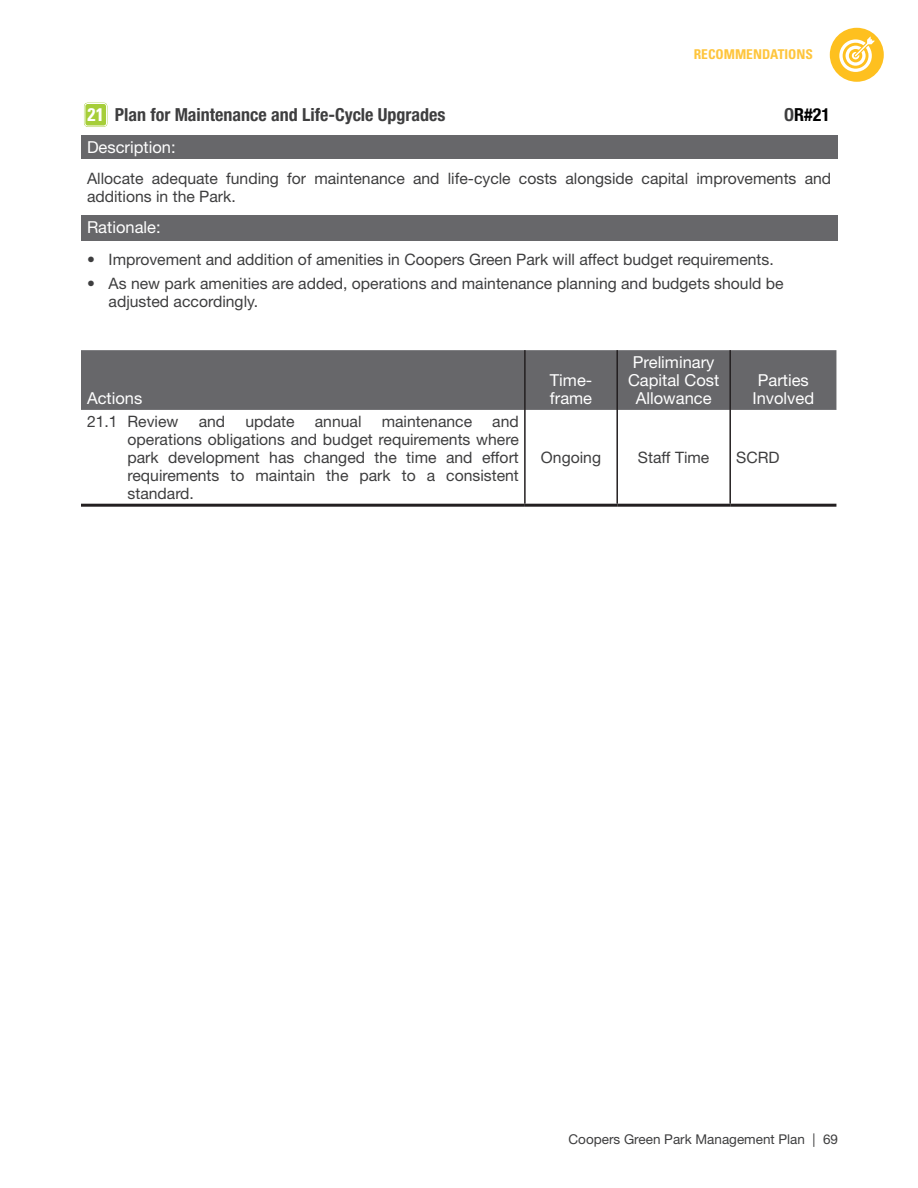
<style>
.page{position:relative;width:918px;height:1188px;background:#fff}
.page>*{position:absolute;margin:0;border:0;box-sizing:border-box;transform-origin:0 0}
.Action_Number{font:700 condensed 18.3px "Univers LT Std";color:#fff}
.t1{font:700 condensed 18px "Helvetica Neue LT Std";color:#3e3e3f}
.t2{font:700 condensed 18px "Helvetica Neue LT Std";color:#000}
.Table_Heading{font:16.5px/18px "Helvetica Neue LT Std";color:#fff;text-align:center}
.Body_Table{font:15.75px/18px "Helvetica Neue LT Std";color:#3e3e3f}
.Table{font:15.75px "Helvetica Neue LT Std";color:#3e3e3f}
.t3{font:13.5px "Helvetica Neue LT Std";color:#3e3e3f}
.t4{font:700 condensed 13.5px "Univers LT Std";color:#fec53c}
.s1{color:#3e3e3f}
</style>
<div class="page">
<div style="left:830px;top:28px;width:54px;height:54px;background:#fec01f;border-radius:50%"></div>
<svg style="left:839px;top:36px;width:36px;height:36px"></svg>
<div style="left:81px;top:135px;width:756px;height:24px;background:#67676a"></div>
<div style="left:81px;top:215px;width:756px;height:26px;background:#67676a"></div>
<div style="left:81px;top:350px;width:755px;height:60px;background:#67676a"></div>
<svg style="left:81px;top:503px;width:755px;height:1px"></svg>
<hr style="left:524px;top:350px;width:2px;height:60px;background:#231f20">
<hr style="left:616px;top:350px;width:2px;height:60px;background:#231f20">
<hr style="left:524px;top:410px;width:2px;height:94px;background:#231f20">
<hr style="left:616px;top:410px;width:2px;height:94px;background:#231f20">
<hr style="left:81px;top:504px;width:444px;height:3px;background:#231f20">
<hr style="left:525px;top:504px;width:92px;height:3px;background:#231f20">
<hr style="left:617px;top:504px;width:113px;height:3px;background:#231f20">
<hr style="left:730px;top:504px;width:106px;height:3px;background:#231f20">
<hr style="left:729px;top:350px;width:2px;height:60px;background:#231f20">
<hr style="left:729px;top:410px;width:2px;height:94px;background:#231f20">
<div style="left:84px;top:102px;width:24px;height:25px;background:#a6ce39;border-radius:4px"></div>
<div style="left:83px;top:101px;width:26px;height:27px;border:1px solid #fff;border-radius:5px"></div>
<div style="left:85px;top:103px;width:22px;height:23px;border:1px solid #fff;border-radius:3px"></div>
<p class="t4" style="left:694px;top:46px;width:121px">RECOMMENDATIONS</p>
<p class="t1" style="left:88px;top:104px;width:359px">21 Plan for Maintenance and Life-Cycle Upgrades</p>
<p class="t2" style="left:784px;top:104px;width:47px"><span class="s1">O</span>R#21</p>
<p class="Table_Heading" style="left:87px;top:138px;width:90px">Description:</p>
<p class="Body_Table" style="left:87px;top:169px;width:746px">Allocate adequate funding for maintenance and life-cycle costs alongside capital improvements and additions in the Park.</p>
<p class="Table_Heading" style="left:87px;top:218px;width:75px">Rationale:</p>
<p class="Body_Table" style="left:87px;top:250px;width:688px">• Improvement and addition of amenities in Coopers Green Park will affect budget requirements.</p>
<p class="Body_Table" style="left:109px;top:274px;width:677px;text-indent:-22px">• As new park amenities are added, operations and maintenance planning and budgets should be adjusted accordingly.</p>
<p class="Action_Number" style="left:88px;top:104px;width:18px">21</p>
<p class="Table_Heading" style="left:87px;top:389px;width:57px">Actions</p>
<p class="Body_Table" style="left:87px;top:412px;width:93px">21.1 Review</p>
<p class="Body_Table" style="left:199px;top:412px;width:28px">and</p>
<p class="Body_Table" style="left:245px;top:412px;width:51px">update</p>
<p class="Body_Table" style="left:315px;top:412px;width:48px">annual</p>
<p class="Body_Table" style="left:382px;top:412px;width:92px">maintenance</p>
<p class="Body_Table" style="left:128px;top:412px;width:393px;text-align:justify;text-indent:365px">and operations obligations and budget requirements where park development has changed the time and effort requirements to maintain the park to a consistent standard.</p>
<p class="Table_Heading" style="left:550px;top:371px;width:44px;text-align:left">Time&shy;frame</p>
<p class="Table_Heading" style="left:628px;top:353px;width:93px">Preliminary<br>Capital Cost<br>Allowance</p>
<p class="Table_Heading" style="left:752px;top:371px;width:63px">Parties<br>Involved</p>
<p class="Table" style="left:541px;top:448px;width:62px">Ongoing</p>
<p class="Table" style="left:638px;top:448px;width:73px">Staff Time</p>
<p class="Table" style="left:736px;top:448px;width:45px">SCRD</p>
<p class="t3" style="left:569px;top:1131px;width:271px">Coopers Green Park Management Plan | 69</p>
</div>
